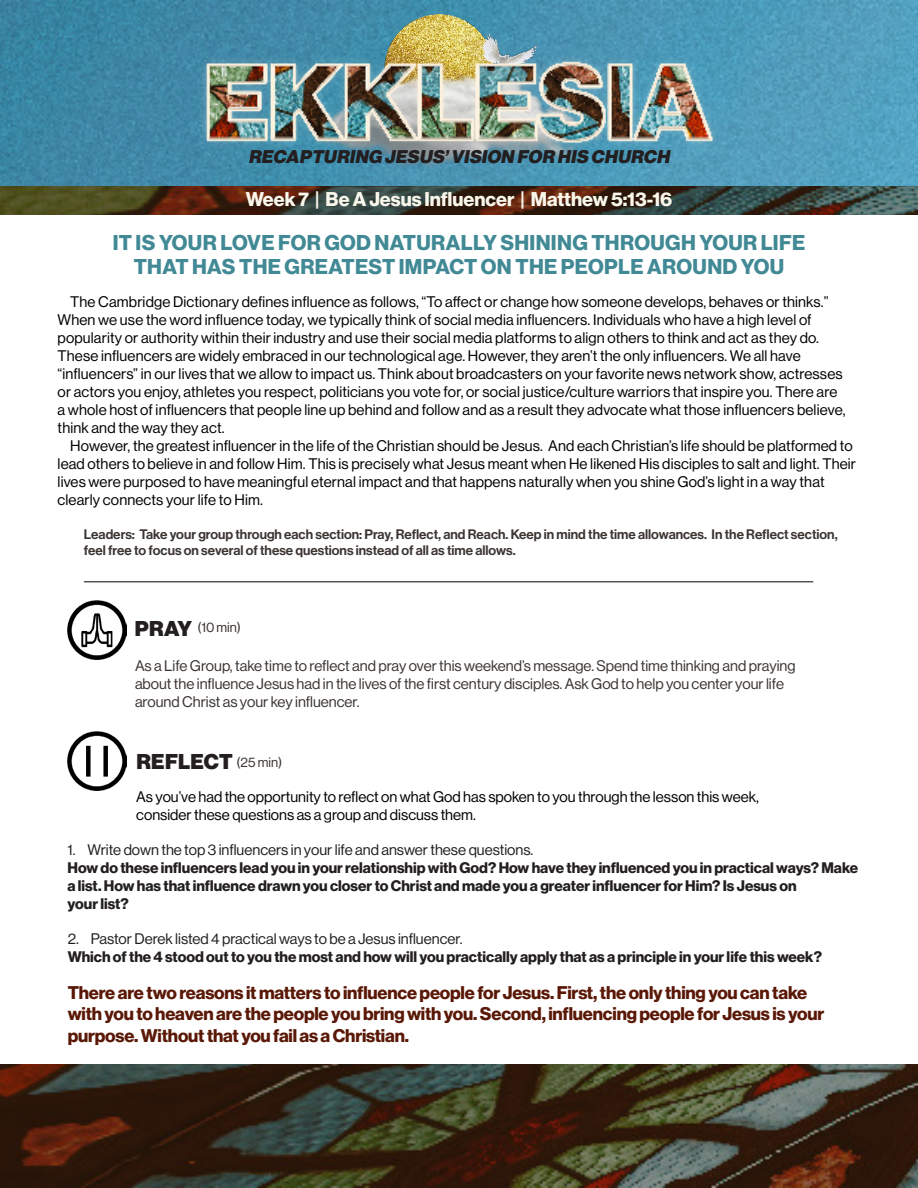
<style>
.page{position:relative;width:918px;height:1188px;background:#fff}
.page>*{position:absolute;margin:0;border:0;box-sizing:border-box;transform-origin:0 0}
.t1{font:21px "N Haas Grotesk DS Pro 75 Bd";letter-spacing:.015em;color:#418995}
.t2{font:21px "N Haas Grotesk DS Pro 95 Blk";letter-spacing:.015em;color:#231f20}
.t3{font:19.5px "N Haas Grotesk DS Pro 75 Bd";color:#f9f7eb}
.t4{font:18px/21.6px "N Haas Grotesk DS Pro 75 Bd";letter-spacing:-.01em;color:#5a1807}
.t5{font:italic 18px "N Haas Grotesk DS Pro 95 Blk";color:#231f20}
.t6{font:15px/18px "N Haas Grotesk DS Pro 55 Rg";letter-spacing:.01em;color:#000}
.t7{font:15px/18px "N Haas Grotesk DS Pro 75 Bd";color:#231f20}
.t8{font:15px/18px "N Haas Grotesk DS Pro 55 Rg";color:#3b3532}
.t9{font:15px "N Haas Grotesk DS Pro 55 Rg";color:#231f20}
.t10{font:13.5px/16.2px "N Haas Grotesk DS Pro 65 Md";color:#3b3532}
.t11{font:13.5px "N Haas Grotesk DS Pro 55 Rg";color:#3b3532}
</style>
<div class="page">
<img style="left:0;top:0;width:918px;height:214px">
<img style="left:0;top:1065px;width:918px;height:123px">
<img style="left:282px;top:14px;width:354px;height:153px">
<img style="left:198px;top:54px;width:522px;height:96px">
<hr style="left:84px;top:581px;width:729px;height:1px;background:#231f20">
<img style="left:68px;top:601px;width:58px;height:59px">
<img style="left:68px;top:731px;width:58px;height:59px">
<p class="t5" style="left:249px;top:147px;width:426px">RECAPTURING JESUS’VISION FOR HIS CHURCH</p>
<p class="t3" style="left:246px;top:188px;width:428px">Week 7 | Be A Jesus Influencer | Matthew 5:13-16</p>
<p class="t1" style="left:113px;top:231px;width:694px">IT IS YOUR LOVE FOR GOD NATURALLY SHINING THROUGH YOUR LIFE</p>
<p class="t1" style="left:134px;top:255px;width:652px">THAT HAS THE GREATEST IMPACT ON THE PEOPLE AROUND YOU</p>
<p class="t6" style="left:58px;top:293px;width:789px;text-indent:13px">The Cambridge Dictionary defines influence as follows, “To affect or change how someone develops, behaves or thinks.” When we use the word influence today, we typically think of social media influencers. Individuals who have a high level of popularity or authority within their industry and use their social media platforms to align others to think and act as they do.<br>These influencers are widely embraced in our technological age. However, they aren’t the only influencers. We all have “influencers” in our lives that we allow to impact us. Think about broadcasters on your favorite news network show, actresses or actors you enjoy, athletes you respect, politicians you vote for, or social justice/culture warriors that inspire you. There are a whole host of influencers that people line up behind and follow and as a result they advocate what those influencers believe, think and the way they act.</p>
<p class="t6" style="left:58px;top:437px;width:800px;text-indent:13px">However, the greatest influencer in the life of the Christian should be Jesus. And each Christian’s life should be platformed to lead others to believe in and follow Him. This is precisely what Jesus meant when He likened His disciples to salt and light. Their lives were purposed to have meaningful eternal impact and that happens naturally when you shine God’s light in a way that clearly connects your life to Him.</p>
<p class="t10" style="left:84px;top:526px;width:755px">Leaders: Take your group through each section: Pray, Reflect, and Reach. Keep in mind the time allowances. In the Reflect section, feel free to focus on several of these questions instead of all as time allows.</p>
<p class="t2" style="left:135px;top:616px;width:59px">PRAY</p>
<p class="t11" style="left:198px;top:620px;width:45px">(10 min)</p>
<p class="t8" style="left:135px;top:657px;width:662px">As a Life Group, take time to reflect and pray over this weekend’s message. Spend time thinking and praying about the influence Jesus had in the lives of the first century disciples. Ask God to help you center your life around Christ as your key influencer.</p>
<p class="t2" style="left:136px;top:749px;width:98px">REFLECT</p>
<p class="t11" style="left:237px;top:754px;width:47px">(25 min)</p>
<p class="t6" style="left:136px;top:788px;width:624px">As you’ve had the opportunity to reflect on what God has spoken to you through the lesson this week, consider these questions as a group and discuss them.</p>
<p class="t9" style="left:68px;top:841px;width:467px">1. Write down the top 3 influencers in your life and answer these questions.</p>
<p class="t7" style="left:68px;top:859px;width:792px">How do these influencers lead you in your relationship with God? How have they influenced you in practical ways? Make a list. How has that influence drawn you closer to Christ and made you a greater influencer for Him? Is Jesus on</p>
<p class="t7" style="left:68px;top:895px;width:63px">your list?</p>
<p class="t9" style="left:68px;top:930px;width:396px">2. Pastor Derek listed 4 practical ways to be a Jesus influencer.</p>
<p class="t7" style="left:68px;top:948px;width:756px">Which of the 4 stood out to you the most and how will you practically apply that as a principle in your life this week?</p>
<p class="t4" style="left:68px;top:982px;width:758px">There are two reasons it matters to influence people for Jesus. First, the only thing you can take with you to heaven are the people you bring with you. Second, influencing people for Jesus is your purpose. Without that you fail as a Christian.</p>
</div>
